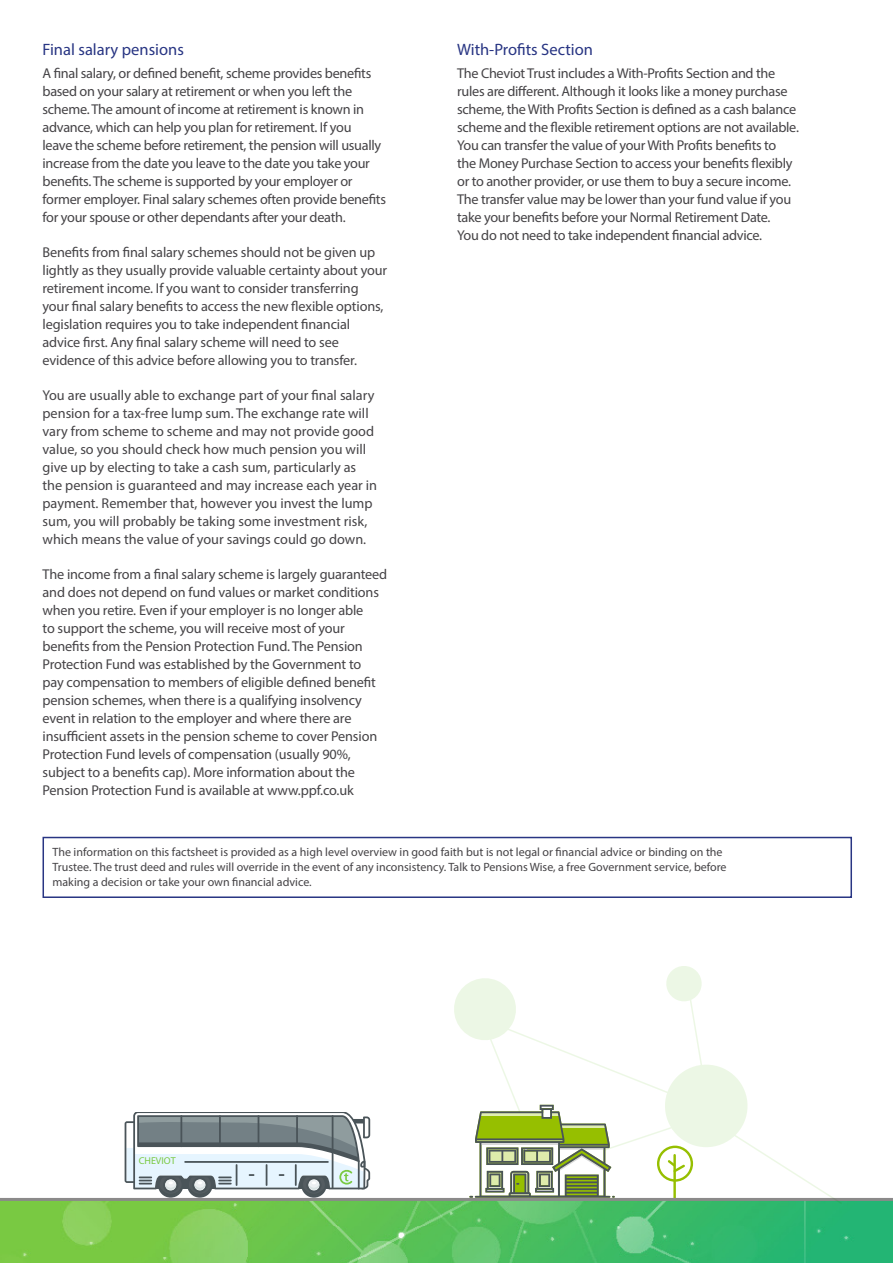
<style>
.page{position:relative;width:893px;height:1263px;background:#fff}
.page>*{position:absolute;margin:0;border:0;box-sizing:border-box;transform-origin:0 0}
.t1{font:16.5px "Myriad Pro";color:#283583}
.t2{font:14.25px/18px "Myriad Pro";letter-spacing:-.01em;color:#454346}
.t3{font:12px/15px "Myriad Pro";color:#454346}
.t4{font:9.9px "Myriad Pro";color:#7ac943}
</style>
<div class="page">
<div style="left:43px;top:837px;width:809px;height:61px;border:2px solid #283583"></div>
<img style="left:0;top:1201px;width:893px;height:62px">
<hr style="left:0;top:1198px;width:893px;height:3px;background:#8b8a8a">
<svg style="left:125px;top:1112px;width:245px;height:86px"></svg>
<svg style="left:450px;top:966px;width:394px;height:239px"></svg>
<p class="t1" style="left:43px;top:40px;width:143px">Final salary pensions</p>
<p class="t2" style="left:43px;top:64px;width:345px">A final salary, or defined benefit, scheme provides benefits based on your salary at retirement or when you left the scheme. The amount of income at retirement is known in advance, which can help you plan for retirement. If you<br>leave the scheme before retirement, the pension will usually increase from the date you leave to the date you take your benefits. The scheme is supported by your employer or former employer. Final salary schemes often provide benefits for your spouse or other dependants after your death.</p>
<p class="t2" style="left:43px;top:243px;width:346px">Benefits from final salary schemes should not be given up lightly as they usually provide valuable certainty about your retirement income. If you want to consider transferring your final salary benefits to access the new flexible options, legislation requires you to take independent financial advice first. Any final salary scheme will need to see evidence of this advice before allowing you to transfer.</p>
<p class="t2" style="left:43px;top:386px;width:336px">You are usually able to exchange part of your final salary pension for a tax-free lump sum. The exchange rate will vary from scheme to scheme and may not provide good value, so you should check how much pension you will give up by electing to take a cash sum, particularly as the pension is guaranteed and may increase each year in payment. Remember that, however you invest the lump sum, you will probably be taking some investment risk, which means the value of your savings could go down.</p>
<p class="t2" style="left:43px;top:565px;width:346px">The income from a final salary scheme is largely guaranteed and does not depend on fund values or market conditions when you retire. Even if your employer is no longer able<br>to support the scheme, you will receive most of your benefits from the Pension Protection Fund. The Pension Protection Fund was established by the Government to<br>pay compensation to members of eligible defined benefit pension schemes, when there is a qualifying insolvency event in relation to the employer and where there are insufficient assets in the pension scheme to cover Pension Protection Fund levels of compensation (usually 90%, subject to a benefits cap). More information about the Pension Protection Fund is available at www.ppf.co.uk</p>
<p class="t1" style="left:457px;top:40px;width:137px">With-Profits Section</p>
<p class="t2" style="left:457px;top:64px;width:343px">The Cheviot Trust includes a With-Profits Section and the rules are different. Although it looks like a money purchase scheme, the With Profits Section is defined as a cash balance scheme and the flexible retirement options are not available.<br>You can transfer the value of your With Profits benefits to the Money Purchase Section to access your benefits flexibly or to another provider, or use them to buy a secure income.<br>The transfer value may be lower than your fund value if you take your benefits before your Normal Retirement Date.<br>You do not need to take independent financial advice.</p>
<p class="t3" style="left:53px;top:844px;width:676px">The information on this factsheet is provided as a high level overview in good faith but is not legal or financial advice or binding on the<br>Trustee. The trust deed and rules will override in the event of any inconsistency. Talk to Pensions Wise, a free Government service, before making a decision or take your own financial advice.</p>
<p class="t4" style="left:139px;top:1155px;width:38px">CHEVIOT</p>
</div>
